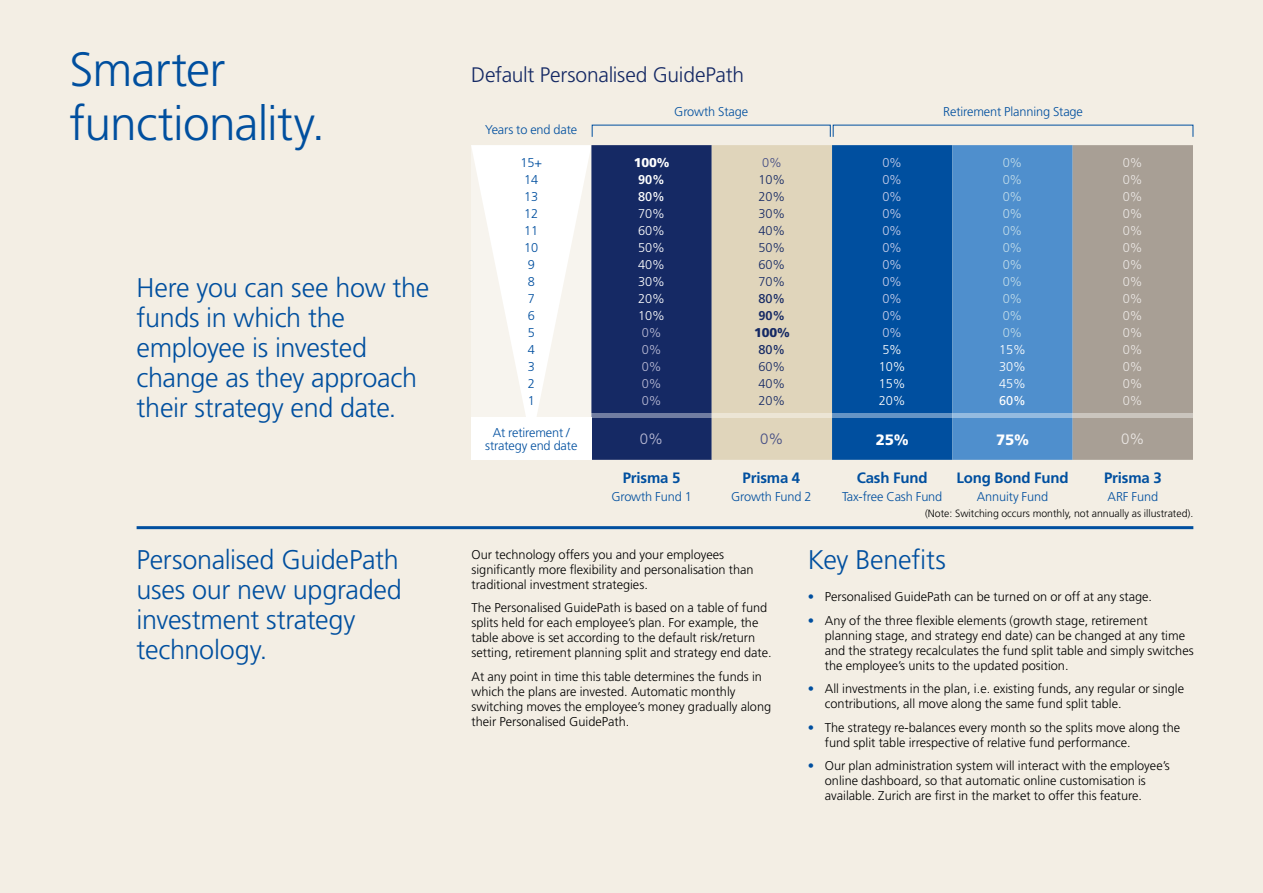
<style>
.page{position:relative;width:1263px;height:893px;background:#f3eee4}
.page>*{position:absolute;margin:0;border:0;box-sizing:border-box;transform-origin:0 0}
.t1{font:300 48px/54px "Frutiger";letter-spacing:-.02em;color:#004f9f}
.t2{font:300 27px/30px "Frutiger";letter-spacing:-.01em;color:#004f9f}
.t3{font:300 21px "Frutiger";letter-spacing:-.01em;color:#152964}
.t4{font:700 15px "Frutiger";letter-spacing:-.01em;color:#004f9f}
.t5{font:900 15px "Frutiger";color:#fff}
.t6{font:300 15px "Frutiger";color:#b9bad5}
.t7{font:300 15px "Frutiger";color:#444d84}
.t8{font:300 15px "Frutiger";color:#ebe7e4}
.t9{font:300 12.75px/15px "Frutiger";color:#000}
.t10{font:300 12.75px/13.5px "Frutiger";letter-spacing:-.01em;color:#004f9f;text-align:center}
.t11{font:300 12.75px "Frutiger";letter-spacing:-.01em;color:#fff}
.t12{font:300 12.75px "Frutiger";color:#ebe7e4}
.t13{font:300 12.75px "Frutiger";letter-spacing:-.01em;color:#152964}
.t14{font:300 12.75px "Frutiger";color:#c8ceea}
.t15{font:300 12.75px "Frutiger";color:#c0dbe9}
.t16{font:300 12.75px "Frutiger";color:#b9bad5}
.t17{font:12.75px "Frutiger";color:#fff}
.t18{font:12.75px "Frutiger";color:#152964}
.t19{font:900 12.75px "Frutiger";color:#fff}
.t20{font:900 12.75px "Frutiger";color:#152964}
.t21{font:700 12.75px "Frutiger";color:#fff}
.t22{font:700 12.75px "Frutiger";color:#152964}
.t23{font:300 12.75px "Frutiger";color:#444d84}
.t24{font:300 10.5px "Frutiger";color:#000}
.s1{color:#004f9f}
</style>
<div class="page">
<hr style="left:137px;top:526px;width:1056px;height:3px;background:#004f9f">
<svg style="left:471px;top:145px;width:722px;height:315px;background:#7991ad"></svg>
<div style="left:471px;top:417px;width:120px;height:43px;background:#fff"></div>
<svg style="left:591px;top:413px;width:602px;height:4px"></svg>
<h1 class="t1" style="left:70px;top:44px;width:257px">Smarter functionality.</h1>
<h2 class="t2" style="left:137px;top:273px;width:294px">Here you can see how the funds in which the employee is invested change as they approach their strategy end date.</h2>
<h2 class="t2" style="left:137px;top:545px;width:267px">Personalised GuidePath uses our new upgraded investment strategy technology.</h2>
<h3 class="t3" style="left:471px;top:63px;width:275px">Default Personalised GuidePath</h3>
<p class="t10" style="left:485px;top:123px;width:94px">Years to end date</p>
<p class="t10" style="left:674px;top:105px;width:75px">Growth Stage</p>
<p class="t10" style="left:943px;top:105px;width:141px">Retirement Planning Stage</p>
<p class="t10" style="left:520px;top:156px;width:23px">15+</p>
<p class="t19" style="left:634px;top:155px;width:37px">100%</p>
<p class="t23" style="left:762px;top:155px;width:21px">0%</p>
<p class="t14" style="left:882px;top:155px;width:21px">0%</p>
<p class="t15" style="left:1003px;top:155px;width:21px">0%</p>
<p class="t12" style="left:1123px;top:155px;width:21px">0%</p>
<p class="t10" style="left:524px;top:173px;width:16px">14</p>
<p class="t21" style="left:638px;top:172px;width:28px">90%</p>
<p class="t13" style="left:758px;top:172px;width:28px">10%</p>
<p class="t14" style="left:882px;top:172px;width:21px">0%</p>
<p class="t15" style="left:1003px;top:172px;width:21px">0%</p>
<p class="t12" style="left:1123px;top:172px;width:21px">0%</p>
<p class="t10" style="left:524px;top:190px;width:16px">13</p>
<p class="t17" style="left:638px;top:189px;width:28px">80%</p>
<p class="t13" style="left:758px;top:189px;width:28px">20%</p>
<p class="t14" style="left:882px;top:189px;width:21px">0%</p>
<p class="t15" style="left:1003px;top:189px;width:21px">0%</p>
<p class="t12" style="left:1123px;top:189px;width:21px">0%</p>
<p class="t10" style="left:524px;top:207px;width:16px">12</p>
<p class="t11" style="left:638px;top:206px;width:28px">70%</p>
<p class="t13" style="left:758px;top:206px;width:28px">30%</p>
<p class="t14" style="left:882px;top:206px;width:21px">0%</p>
<p class="t15" style="left:1003px;top:206px;width:21px">0%</p>
<p class="t12" style="left:1123px;top:206px;width:21px">0%</p>
<p class="t10" style="left:524px;top:224px;width:16px">11</p>
<p class="t11" style="left:638px;top:223px;width:28px">60%</p>
<p class="t13" style="left:758px;top:223px;width:28px">40%</p>
<p class="t14" style="left:882px;top:223px;width:21px">0%</p>
<p class="t15" style="left:1003px;top:223px;width:21px">0%</p>
<p class="t12" style="left:1123px;top:223px;width:21px">0%</p>
<p class="t10" style="left:524px;top:241px;width:16px">10</p>
<p class="t11" style="left:638px;top:240px;width:28px">50%</p>
<p class="t13" style="left:758px;top:240px;width:28px">50%</p>
<p class="t14" style="left:882px;top:240px;width:21px">0%</p>
<p class="t15" style="left:1003px;top:240px;width:21px">0%</p>
<p class="t12" style="left:1123px;top:240px;width:21px">0%</p>
<p class="t10" style="left:528px;top:258px;width:9px">9</p>
<p class="t11" style="left:638px;top:257px;width:28px">40%</p>
<p class="t13" style="left:758px;top:257px;width:28px">60%</p>
<p class="t14" style="left:882px;top:257px;width:21px">0%</p>
<p class="t15" style="left:1003px;top:257px;width:21px">0%</p>
<p class="t12" style="left:1123px;top:257px;width:21px">0%</p>
<p class="t10" style="left:528px;top:275px;width:9px">8</p>
<p class="t11" style="left:638px;top:274px;width:28px">30%</p>
<p class="t13" style="left:758px;top:274px;width:28px">70%</p>
<p class="t14" style="left:882px;top:274px;width:21px">0%</p>
<p class="t15" style="left:1003px;top:274px;width:21px">0%</p>
<p class="t12" style="left:1123px;top:274px;width:21px">0%</p>
<p class="t10" style="left:528px;top:292px;width:9px">7</p>
<p class="t11" style="left:638px;top:291px;width:28px">20%</p>
<p class="t18" style="left:758px;top:291px;width:28px">80%</p>
<p class="t14" style="left:882px;top:291px;width:21px">0%</p>
<p class="t15" style="left:1003px;top:291px;width:21px">0%</p>
<p class="t12" style="left:1123px;top:291px;width:21px">0%</p>
<p class="t10" style="left:528px;top:309px;width:9px">6</p>
<p class="t11" style="left:638px;top:308px;width:28px">10%</p>
<p class="t22" style="left:758px;top:308px;width:28px">90%</p>
<p class="t14" style="left:882px;top:308px;width:21px">0%</p>
<p class="t15" style="left:1003px;top:308px;width:21px">0%</p>
<p class="t12" style="left:1123px;top:308px;width:21px">0%</p>
<p class="t10" style="left:528px;top:326px;width:9px">5</p>
<p class="t16" style="left:642px;top:325px;width:21px">0%</p>
<p class="t20" style="left:754px;top:325px;width:37px">100%</p>
<p class="t14" style="left:882px;top:325px;width:21px">0%</p>
<p class="t15" style="left:1003px;top:325px;width:21px">0%</p>
<p class="t12" style="left:1123px;top:325px;width:21px">0%</p>
<p class="t10" style="left:528px;top:343px;width:9px">4</p>
<p class="t16" style="left:642px;top:342px;width:21px">0%</p>
<p class="t18" style="left:758px;top:342px;width:28px">80%</p>
<p class="t11" style="left:882px;top:342px;width:21px">5%</p>
<p class="t11" style="left:999px;top:342px;width:28px">15%</p>
<p class="t12" style="left:1123px;top:342px;width:21px">0%</p>
<p class="t10" style="left:528px;top:360px;width:9px">3</p>
<p class="t16" style="left:642px;top:359px;width:21px">0%</p>
<p class="t13" style="left:758px;top:359px;width:28px">60%</p>
<p class="t11" style="left:879px;top:359px;width:28px">10%</p>
<p class="t11" style="left:999px;top:359px;width:28px">30%</p>
<p class="t12" style="left:1123px;top:359px;width:21px">0%</p>
<p class="t10" style="left:528px;top:377px;width:9px">2</p>
<p class="t16" style="left:642px;top:376px;width:21px">0%</p>
<p class="t13" style="left:758px;top:376px;width:28px">40%</p>
<p class="t11" style="left:879px;top:376px;width:28px">15%</p>
<p class="t11" style="left:999px;top:376px;width:28px">45%</p>
<p class="t12" style="left:1123px;top:376px;width:21px">0%</p>
<p class="t10" style="left:528px;top:394px;width:9px">1</p>
<p class="t16" style="left:642px;top:393px;width:21px">0%</p>
<p class="t13" style="left:758px;top:393px;width:28px">20%</p>
<p class="t11" style="left:879px;top:393px;width:28px">20%</p>
<p class="t17" style="left:999px;top:393px;width:28px">60%</p>
<p class="t12" style="left:1123px;top:393px;width:21px">0%</p>
<p class="t10" style="left:485px;top:426px;width:94px">At retirement / strategy end date</p>
<p class="t6" style="left:640px;top:430px;width:25px">0%</p>
<p class="t7" style="left:760px;top:430px;width:25px">0%</p>
<p class="t5" style="left:876px;top:430px;width:35px">25%</p>
<p class="t5" style="left:996px;top:430px;width:35px">75%</p>
<p class="t8" style="left:1121px;top:430px;width:25px">0%</p>
<p class="t4" style="left:623px;top:468px;width:59px">Prisma 5</p>
<p class="t10" style="left:611px;top:489px;width:82px">Growth Fund 1</p>
<p class="t4" style="left:857px;top:468px;width:72px">Cash Fund</p>
<p class="t10" style="left:842px;top:489px;width:102px">Tax-free Cash Fund</p>
<p class="t4" style="left:956px;top:468px;width:114px">Long Bond Fund</p>
<p class="t10" style="left:977px;top:489px;width:73px">Annuity Fund</p>
<p class="t4" style="left:742px;top:468px;width:59px">Prisma 4</p>
<p class="t10" style="left:731px;top:489px;width:82px">Growth Fund 2</p>
<p class="t4" style="left:1104px;top:468px;width:59px">Prisma 3</p>
<p class="t10" style="left:1108px;top:489px;width:52px">ARF Fund</p>
<p class="t9" style="left:471px;top:547px;width:284px">Our technology offers you and your employees significantly more flexibility and personalisation than traditional investment strategies.</p>
<p class="t9" style="left:471px;top:600px;width:302px">The Personalised GuidePath is based on a table of fund splits held for each employee’s plan. For example, the table above is set according to the default risk/return setting, retirement planning split and strategy end date.</p>
<p class="t9" style="left:471px;top:669px;width:301px">At any point in time this table determines the funds in which the plans are invested. Automatic monthly switching moves the employee’s money gradually along their Personalised GuidePath.</p>
<p class="t24" style="left:925px;top:508px;width:270px">(Note: Switching occurs monthly, not annually as illustrated).</p>
<h2 class="t2" style="left:808px;top:545px;width:140px">Key Benefits</h2>
<p class="t9" style="left:808px;top:590px;width:346px"><span class="s1">•</span> Personalised GuidePath can be turned on or off at any stage.</p>
<p class="t9" style="left:825px;top:613px;width:370px;text-indent:-17px"><span class="s1">•</span> Any of the three flexible elements (growth stage, retirement planning stage, and strategy end date) can be changed at any time and the strategy recalculates the fund split table and simply switches the employee’s units to the updated position.</p>
<p class="t9" style="left:825px;top:682px;width:361px;text-indent:-17px"><span class="s1">•</span> All investments in the plan, i.e. existing funds, any regular or single contributions, all move along the same fund split table.</p>
<p class="t9" style="left:825px;top:720px;width:357px;text-indent:-17px"><span class="s1">•</span> The strategy re-balances every month so the splits move along the fund split table irrespective of relative fund performance.</p>
<p class="t9" style="left:825px;top:759px;width:346px;text-indent:-17px"><span class="s1">•</span> Our plan administration system will interact with the employee’s online dashboard, so that automatic online customisation is available. Zurich are first in the market to offer this feature.</p>
</div>
